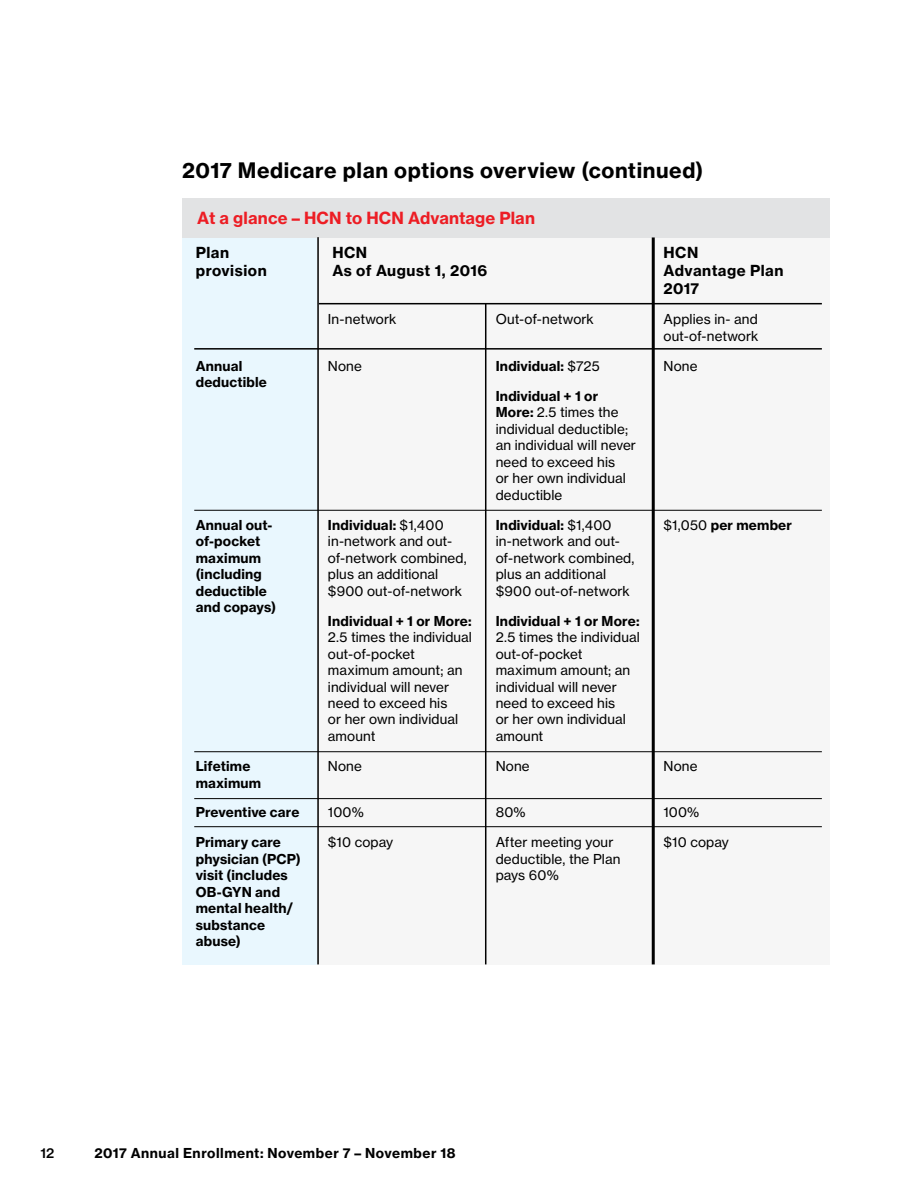
<style>
.page{position:relative;width:918px;height:1188px;background:#fff}
.page>*{position:absolute;margin:0;border:0;box-sizing:border-box;transform-origin:0 0}
.t1{font:21px "N Haas Grotesk TX Pro 75 Bd";letter-spacing:.025em;color:#000}
.t2{font:16.5px "N Haas Grotesk TX Pro 75 Bd";letter-spacing:.01em;color:#ed1d24}
.t3{font:15px/18px "N Haas Grotesk TX Pro 75 Bd";letter-spacing:.03em;color:#000}
.t4{font:13.5px/16.5px "N Haas Grotesk TX Pro 55 Rg";letter-spacing:.01em;color:#000}
.t5{font:13.5px/16.5px "N Haas Grotesk TX Pro 75 Bd";letter-spacing:.015em;color:#000}
.t6{font:13.5px "N Haas Grotesk TX Pro 75 Bd";letter-spacing:.04em;color:#000}
.t7{font:13.5px "N Haas Grotesk TX Pro 65 Md";color:#000}
.s1{font-family:"N Haas Grotesk TX Pro 55 Rg"}
.s2{font-family:"N Haas Grotesk TX Pro 75 Bd"}
</style>
<div class="page">
<div style="left:182px;top:236px;width:136px;height:728px;background:#e9f7fe"></div>
<div style="left:317px;top:237px;width:513px;height:727px;background:#f6f6f6"></div>
<div style="left:182px;top:198px;width:648px;height:39px;background:#e2e3e4"></div>
<hr style="left:194px;top:348px;width:628px;height:2px;background:#000">
<hr style="left:319px;top:303px;width:503px;height:1px;background:#000">
<hr style="left:194px;top:510px;width:628px;height:1px;background:#000">
<hr style="left:194px;top:751px;width:628px;height:1px;background:#000">
<hr style="left:194px;top:798px;width:628px;height:1px;background:#000">
<hr style="left:194px;top:826px;width:628px;height:1px;background:#000">
<hr style="left:317px;top:237px;width:2px;height:727px;background:#000">
<hr style="left:652px;top:237px;width:3px;height:727px;background:#000">
<hr style="left:485px;top:304px;width:1px;height:660px;background:#000">
<h1 class="t1" style="left:182px;top:157px;width:523px">2017 Medicare plan options overview (continued)</h1>
<p class="t2" style="left:197px;top:208px;width:339px">At a glance – HCN to HCN Advantage Plan</p>
<p class="t3" style="left:332px;top:244px;width:156px">HCN<br>As of August 1, 2016</p>
<p class="t3" style="left:196px;top:244px;width:72px">Plan provision</p>
<p class="t5" style="left:196px;top:357px;width:73px">Annual deductible</p>
<p class="t5" style="left:196px;top:516px;width:82px">Annual out&shy;of-pocket maximum (including deductible and copays)</p>
<p class="t5" style="left:196px;top:758px;width:67px">Lifetime maximum</p>
<p class="t5" style="left:196px;top:804px;width:105px">Preventive care</p>
<p class="t5" style="left:196px;top:834px;width:107px">Primary care physician (PCP) visit (includes<br>OB-GYN and mental health/ substance abuse)</p>
<p class="t4" style="left:328px;top:311px;width:70px">In-network</p>
<p class="t4" style="left:328px;top:357px;width:36px">None</p>
<p class="t5" style="left:328px;top:516px;width:117px">Individual: <span class="s1">$1,400</span></p>
<p class="t4" style="left:328px;top:533px;width:140px">in-network and out&shy;of-network combined, plus an additional $900 out-of-network</p>
<p class="t5" style="left:328px;top:612px;width:145px">Individual + 1 or More:</p>
<p class="t4" style="left:328px;top:629px;width:146px">2.5 times the individual out-of-pocket maximum amount; an individual will never need to exceed his<br>or her own individual amount</p>
<p class="t4" style="left:328px;top:758px;width:36px">None</p>
<p class="t4" style="left:328px;top:804px;width:37px">100%</p>
<p class="t4" style="left:328px;top:834px;width:67px">$10 copay</p>
<p class="t4" style="left:496px;top:311px;width:100px">Out-of-network</p>
<p class="t5" style="left:496px;top:357px;width:106px">Individual: <span class="s1">$725</span></p>
<p class="t5" style="left:496px;top:387px;width:104px">Individual + 1 or</p>
<p class="t4" style="left:496px;top:404px;width:142px"><span class="s2">More:</span> 2.5 times the individual deductible; an individual will never need to exceed his<br>or her own individual deductible</p>
<p class="t5" style="left:496px;top:516px;width:117px">Individual: <span class="s1">$1,400</span></p>
<p class="t4" style="left:496px;top:533px;width:140px">in-network and out&shy;of-network combined, plus an additional $900 out-of-network</p>
<p class="t5" style="left:496px;top:612px;width:145px">Individual + 1 or More:</p>
<p class="t4" style="left:496px;top:629px;width:146px">2.5 times the individual out-of-pocket maximum amount; an individual will never need to exceed his<br>or her own individual amount</p>
<p class="t4" style="left:496px;top:758px;width:36px">None</p>
<p class="t4" style="left:496px;top:804px;width:31px">80%</p>
<p class="t4" style="left:496px;top:834px;width:126px">After meeting your deductible, the Plan pays 60%</p>
<p class="t3" style="left:664px;top:244px;width:121px">HCN<br>Advantage Plan<br>2017</p>
<p class="t4" style="left:664px;top:311px;width:97px">Applies in- and out-of-network</p>
<p class="t4" style="left:664px;top:357px;width:36px">None</p>
<p class="t5" style="left:664px;top:516px;width:130px"><span class="s1">$1,050</span> per member</p>
<p class="t4" style="left:664px;top:758px;width:36px">None</p>
<p class="t4" style="left:664px;top:804px;width:37px">100%</p>
<p class="t4" style="left:664px;top:834px;width:67px">$10 copay</p>
<p class="t7" style="left:40px;top:1145px;width:15px">12</p>
<p class="t6" style="left:94px;top:1145px;width:363px">2017 Annual Enrollment: November 7 – November 18</p>
</div>
